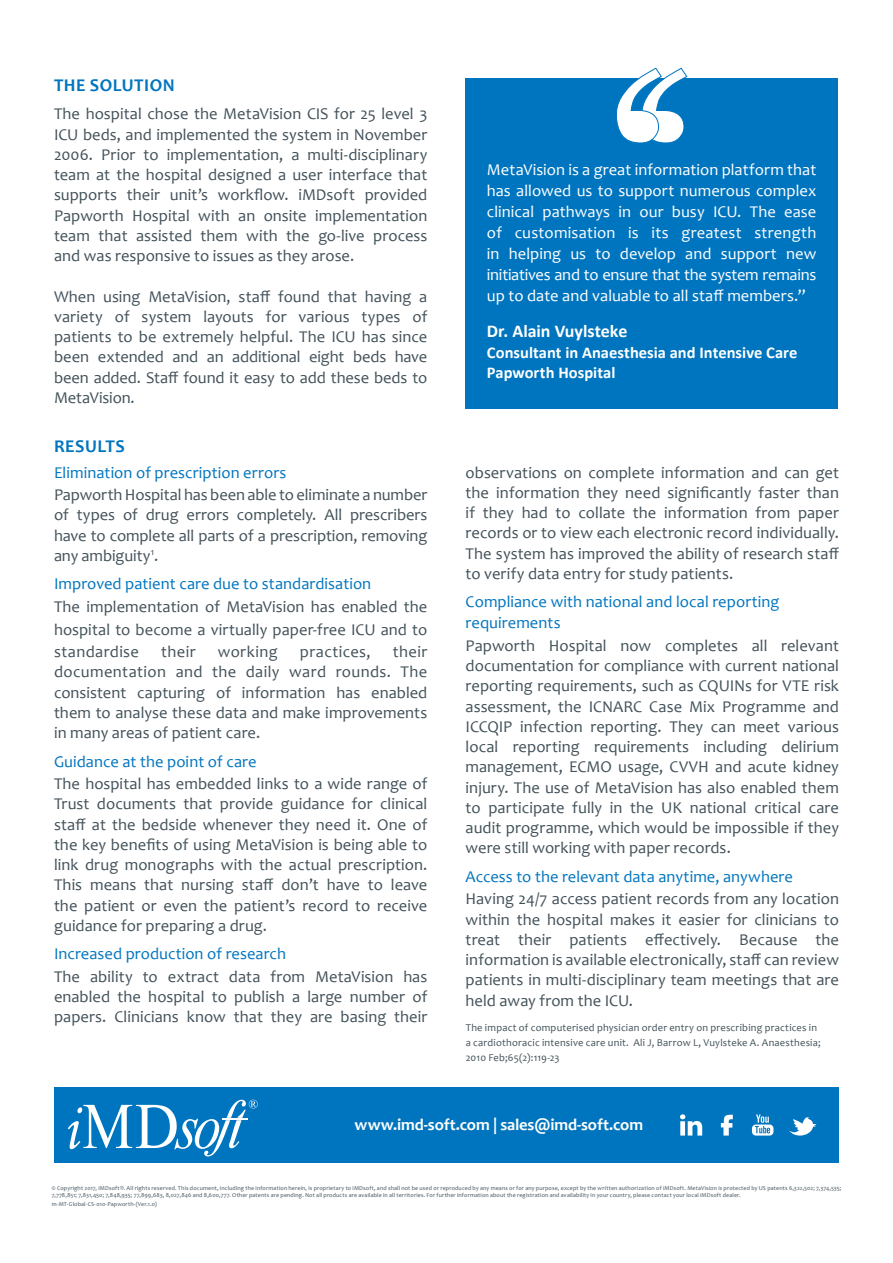
<style>
.page{position:relative;width:893px;height:1263px;background:#fff}
.page>*{position:absolute;margin:0;border:0;box-sizing:border-box;transform-origin:0 0}
.t1{font:700 18px "Candara";letter-spacing:.025em;color:#0075bf}
.t2{font:700 18px "Calibri";color:#fff}
.t3{font:16.5px/20.2px "Candara";letter-spacing:.005em;color:#425159;text-align:justify}
.t4{font:16.5px/21px "Candara";color:#fff;text-align:justify}
.t5{font:16.5px/21px "Candara";letter-spacing:.005em;color:#0075bf}
.t6{font:700 16.5px/19.5px "Calibri";color:#fff}
.t7{font:700 16.5px "Candara";letter-spacing:-.005em;color:#fff}
.t8{font:16.5px "Candara";letter-spacing:.025em;color:#425159}
.t9{font:10.5px/15px "Candara";letter-spacing:.02em;color:#425159}
.t10{font:6px/7.5px "Candara";letter-spacing:.025em;color:#425159}
</style>
<div class="page">
<div style="left:54px;top:1087px;width:785px;height:76px;background:#0075bf"></div>
<svg style="left:68px;top:1100px;width:190px;height:56px"></svg>
<svg style="left:680px;top:1114px;width:22px;height:21px"></svg>
<svg style="left:721px;top:1115px;width:12px;height:20px"></svg>
<svg style="left:789px;top:1117px;width:27px;height:18px"></svg>
<svg style="left:752px;top:1114px;width:21px;height:21px"></svg>
<div style="left:466px;top:78px;width:372px;height:330px;background:#0075bf"></div>
<svg style="left:616px;top:68px;width:71px;height:75px"></svg>
<p class="t1" style="left:54px;top:77px;width:122px">THE SOLUTION</p>
<p class="t3" style="left:54px;top:105px;width:375px">The hospital chose the MetaVision CIS for 25 level 3<br>ICU beds, and implemented the system in November 2006. Prior to implementation, a multi-disciplinary team at the hospital designed a user interface that supports their unit’s workflow. iMDsoft provided Papworth Hospital with an onsite implementation team that assisted them with the go-live process and was responsive to issues as they arose.</p>
<p class="t3" style="left:54px;top:286px;width:375px">When using MetaVision, staff found that having a variety of system layouts for various types of patients to be extremely helpful. The ICU has since been extended and an additional eight beds have been added. Staff found it easy to add these beds to MetaVision.</p>
<p class="t1" style="left:54px;top:438px;width:73px">RESULTS</p>
<p class="t5" style="left:54px;top:463px;width:234px">Elimination of prescription errors</p>
<p class="t3" style="left:54px;top:486px;width:375px">Papworth Hospital has been able to eliminate a number of types of drug errors completely. All prescribers have to complete all parts of a prescription, removing any ambiguity<sup>1</sup>.</p>
<p class="t5" style="left:54px;top:575px;width:319px">Improved patient care due to standardisation</p>
<p class="t3" style="left:54px;top:597px;width:375px;line-height:22.5px">The implementation of MetaVision has enabled the hospital to become a virtually paper-free ICU and to standardise</p>
<p class="t3" style="left:54px;top:643px;width:375px;text-indent:339px">their documentation and the daily ward rounds. The consistent capturing of information has enabled them to analyse these data and make improvements in many areas of patient care.</p>
<p class="t5" style="left:54px;top:752px;width:204px">Guidance at the point of care</p>
<p class="t3" style="left:54px;top:775px;width:375px">The hospital has embedded links to a wide range of Trust documents that provide guidance for clinical staff at the bedside whenever they need it. One of the key benefits of using MetaVision is being able to link drug monographs with the actual prescription.<br>This means that nursing staff don’t have to leave the patient or even the patient’s record to receive guidance for preparing a drug.</p>
<p class="t5" style="left:54px;top:944px;width:233px">Increased production of research</p>
<p class="t3" style="left:54px;top:967px;width:375px">The ability to extract data from MetaVision has enabled the hospital to publish a large number of papers. Clinicians know that they are basing their</p>
<p class="t3" style="left:161px;top:643px;width:36px">their</p>
<p class="t8" style="left:218px;top:644px;width:61px">working</p>
<p class="t8" style="left:300px;top:644px;width:72px">practices,</p>
<p class="t4" style="left:487px;top:160px;width:331px">MetaVision is a great information platform that has allowed us to support numerous complex clinical pathways in our busy ICU. The ease of customisation is its greatest strength in helping us to develop and support new initiatives and to ensure that the system remains up to date and valuable to all staff members.”</p>
<p class="t2" style="left:487px;top:325px;width:142px">Dr. Alain Vuylsteke</p>
<p class="t6" style="left:487px;top:344px;width:312px">Consultant in Anaesthesia and Intensive Care<br>Papworth Hospital</p>
<p class="t3" style="left:466px;top:463px;width:375px">observations on complete information and can get the information they need significantly faster than if they had to collate the information from paper records or to view each electronic record individually.<br>The system has improved the ability of research staff to verify data entry for study patients.</p>
<p class="t5" style="left:466px;top:593px;width:315px">Compliance with national and local reporting requirements</p>
<p class="t3" style="left:466px;top:637px;width:375px">Papworth Hospital now completes all relevant documentation for compliance with current national reporting requirements, such as CQUINs for VTE risk assessment, the ICNARC Case Mix Programme and ICCQIP infection reporting. They can meet various local reporting requirements including delirium management, ECMO usage, CVVH and acute kidney injury. The use of MetaVision has also enabled them to participate fully in the UK national critical care audit programme, which would be impossible if they were still working with paper records.</p>
<p class="t5" style="left:466px;top:867px;width:329px">Access to the relevant data anytime, anywhere</p>
<p class="t3" style="left:466px;top:890px;width:375px">Having 24/7 access patient records from any location within the hospital makes it easier for clinicians to treat their patients effectively. Because the information is available electronically, staff can review patients in multi-disciplinary team meetings that are held away from the ICU.</p>
<p class="t9" style="left:466px;top:1021px;width:356px">The impact of computerised physician order entry on prescribing practices in a cardiothoracic intensive care unit. Ali J, Barrow L, Vuylsteke A. Anaesthesia;<br>2010 Feb;65(2):119-23</p>
<p class="t7" style="left:355px;top:1118px;width:290px">www.imd-soft.com | sales@imd-soft.com</p>
<p class="t10" style="left:52px;top:1184px;width:791px">© Copyright 2017, iMDsoft®. All rights reserved. This document, including the information herein, is proprietary to iMDsoft, and shall not be used or reproduced by any means or for any purpose, except by the written authorization of iMDsoft. MetaVision is protected by US patents 6,322,502; 7,374,535;<br>7,778,851; 7,831,450; 7,848,935; 77,899,683, 8,027,846 and 8,600,777. Other patents are pending. Not all products are available in all territories. For further information about the registration and availability in your country, please contact your local iMDsoft dealer.</p>
<p class="t10" style="left:52px;top:1201px;width:107px">m-MT-Global-CS-010-Papworth-(Ver.1.0)</p>
</div>
